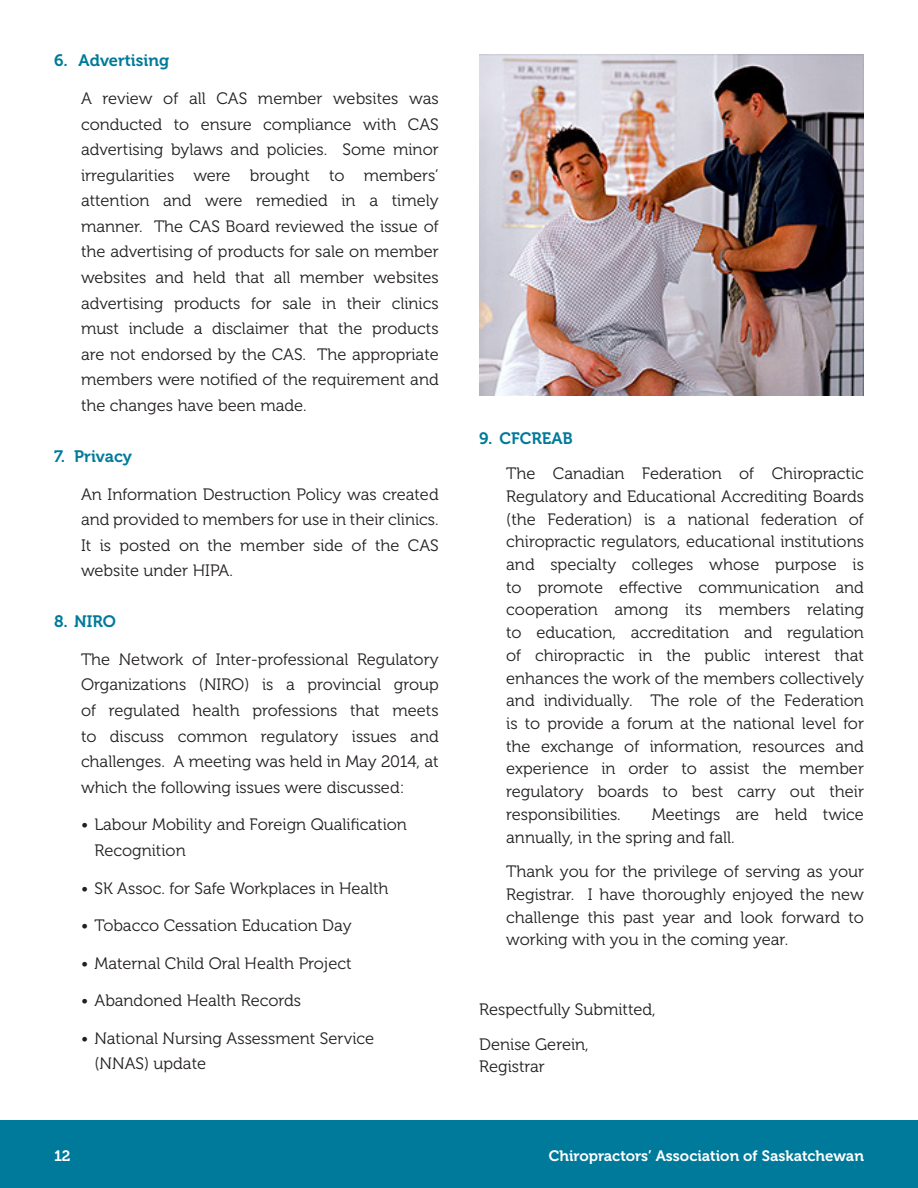
<style>
.page{position:relative;width:918px;height:1188px;background:#fff}
.page>*{position:absolute;margin:0;border:0;box-sizing:border-box;transform-origin:0 0}
.t1{font:16.5px/25.7px "Museo 300";color:#231f20;text-align:justify}
.t2{font:16.5px "Museo 700";color:#007a9a}
.t3{font:15px "Museo 700";color:#fff}
</style>
<div class="page">
<div style="left:0;top:1120px;width:918px;height:68px;background:#007a9a"></div>
<img style="left:479px;top:54px;width:385px;height:342px">
<p class="t2" style="left:54px;top:51px;width:117px">6. Advertising</p>
<p class="t1" style="left:81px;top:86px;width:359px">A review of all CAS member websites was conducted to ensure compliance with CAS advertising bylaws and policies. Some minor irregularities were brought to members’ attention and were remedied in a timely manner. The CAS Board reviewed the issue of the advertising of products for sale on member websites and held that all member websites advertising products for sale in their clinics must include a disclaimer that the products are not endorsed by the CAS. The appropriate members were notified of the requirement and the changes have been made.</p>
<p class="t2" style="left:54px;top:447px;width:79px">7. Privacy</p>
<p class="t1" style="left:81px;top:481px;width:359px">An Information Destruction Policy was created and provided to members for use in their clinics.<br>It is posted on the member side of the CAS website under HIPA.</p>
<p class="t2" style="left:54px;top:612px;width:64px">8. NIRO</p>
<p class="t1" style="left:81px;top:647px;width:359px">The Network of Inter-professional Regulatory Organizations (NIRO) is a provincial group of regulated health professions that meets to discuss common regulatory issues and challenges. A meeting was held in May 2014, at which the following issues were discussed:</p>
<p class="t1" style="left:94px;top:812px;width:314px;text-indent:-14px">• Labour Mobility and Foreign Qualification<br>Recognition</p>
<p class="t1" style="left:81px;top:875px;width:309px">• SK Assoc. for Safe Workplaces in Health</p>
<p class="t1" style="left:81px;top:913px;width:272px">• Tobacco Cessation Education Day</p>
<p class="t1" style="left:81px;top:951px;width:272px">• Maternal Child Oral Health Project</p>
<p class="t1" style="left:81px;top:988px;width:222px">• Abandoned Health Records</p>
<p class="t1" style="left:94px;top:1026px;width:281px;text-indent:-14px">• National Nursing Assessment Service (NNAS) update</p>
<p class="t2" style="left:479px;top:429px;width:95px">9. CFCREAB</p>
<p class="t1" style="left:506px;top:462px;width:359px;line-height:22.6px">The Canadian Federation of Chiropractic Regulatory and Educational Accrediting Boards (the Federation) is a national federation of chiropractic regulators, educational institutions and specialty colleges whose purpose is to promote effective communication and cooperation among its members relating to education, accreditation and regulation of chiropractic in the public interest that enhances the work of the members collectively and individually. The role of the Federation is to provide a forum at the national level for the exchange of information, resources and experience in order to assist the member regulatory boards to best carry out their responsibilities.</p>
<p class="t1" style="left:506px;top:803px;width:359px;line-height:22.6px;text-indent:146px">Meetings are held twice annually, in the spring and fall.</p>
<p class="t1" style="left:506px;top:861px;width:359px;line-height:22.6px">Thank you for the privilege of serving as your Registrar. I have thoroughly enjoyed the new challenge this past year and look forward to working with you in the coming year.</p>
<p class="t1" style="left:479px;top:997px;width:178px">Respectfully Submitted,</p>
<p class="t1" style="left:479px;top:1031px;width:111px">Denise Gerein,</p>
<p class="t1" style="left:479px;top:1054px;width:67px">Registrar</p>
<p class="t3" style="left:54px;top:1147px;width:18px">12</p>
<p class="t3" style="left:549px;top:1147px;width:317px">Chiropractors’ Association of Saskatchewan</p>
</div>
